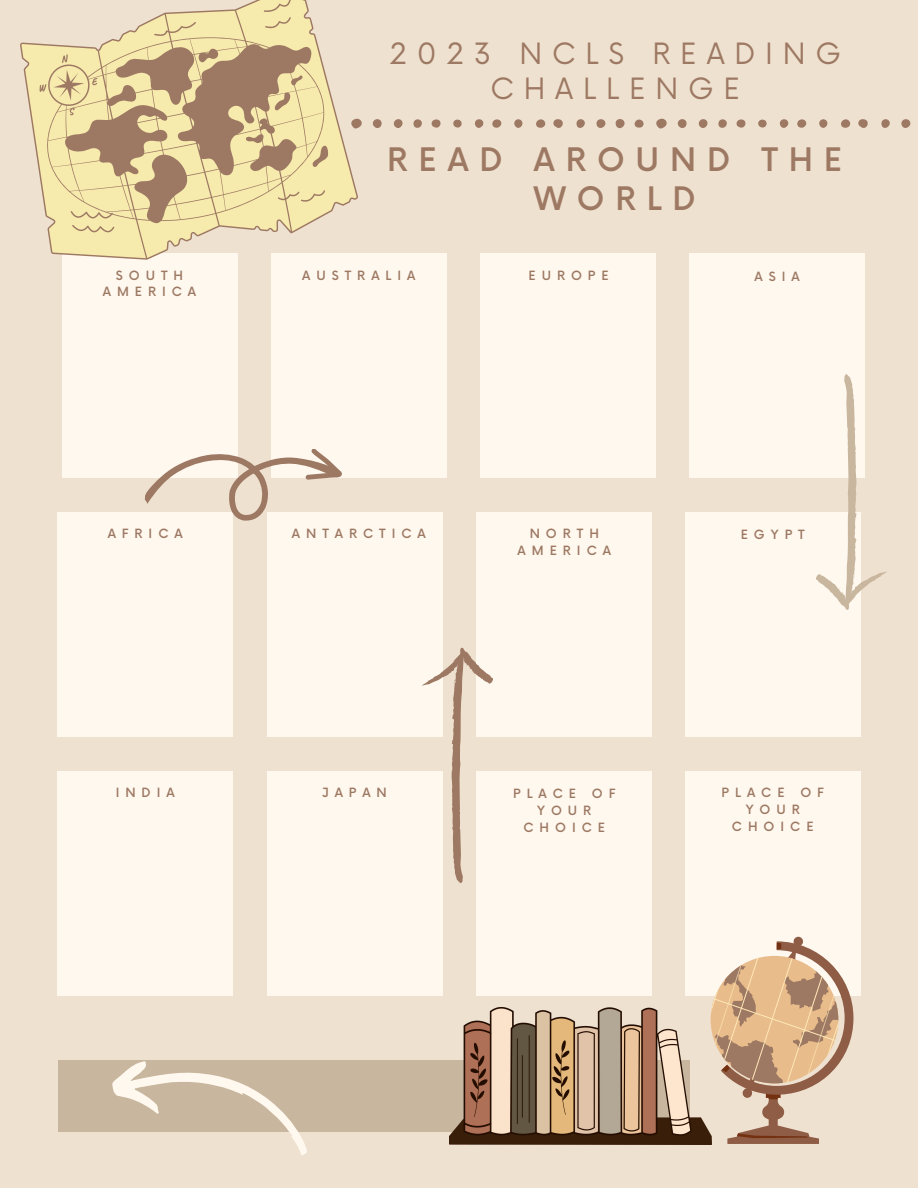
<style>
.page{position:relative;width:918px;height:1188px;background:#efe1d0}
.page>*{position:absolute;margin:0;border:0;box-sizing:border-box;transform-origin:0 0}
.t1{font:500 31.65px/39.3px "Now";letter-spacing:.345em;color:#9d7963;text-align:center}
.t2{font:28.65px/34.8px "Now";letter-spacing:.345em;color:#9d7963;text-align:center}
.t3{font:500 12.45px/16.8px "Now";letter-spacing:.48em;color:#9d7963;text-align:center}
</style>
<div class="page">
<div style="left:58px;top:1061px;width:631px;height:71px;background:#c8b69e"></div>
<svg style="left:106px;top:1060px;width:215px;height:95px"></svg>
<div style="left:62px;top:253px;width:175px;height:225px;background:#fff8ef"></div>
<div style="left:271px;top:253px;width:175px;height:225px;background:#fff8ef"></div>
<div style="left:481px;top:253px;width:175px;height:225px;background:#fff8ef"></div>
<div style="left:689px;top:253px;width:176px;height:225px;background:#fff8ef"></div>
<div style="left:58px;top:512px;width:175px;height:225px;background:#fff8ef"></div>
<div style="left:267px;top:512px;width:175px;height:225px;background:#fff8ef"></div>
<svg style="left:144px;top:432px;width:198px;height:89px"></svg>
<div style="left:476px;top:512px;width:175px;height:225px;background:#fff8ef"></div>
<div style="left:685px;top:512px;width:175px;height:225px;background:#fff8ef"></div>
<svg style="left:816px;top:374px;width:71px;height:237px"></svg>
<div style="left:58px;top:771px;width:175px;height:225px;background:#fff8ef"></div>
<div style="left:267px;top:771px;width:175px;height:225px;background:#fff8ef"></div>
<div style="left:476px;top:771px;width:175px;height:225px;background:#fff8ef"></div>
<div style="left:685px;top:771px;width:175px;height:225px;background:#fff8ef"></div>
<svg style="left:422px;top:647px;width:71px;height:237px"></svg>
<img style="left:450px;top:1008px;width:261px;height:136px">
<svg style="left:20px;top:0;width:338px;height:260px"></svg>
<svg style="left:351px;top:119px;width:11px;height:10px"></svg>
<svg style="left:553px;top:119px;width:10px;height:9px"></svg>
<div style="left:616px;top:119px;width:9px;height:9px;background:#9d7963;border-radius:50%"></div>
<div style="left:596px;top:119px;width:9px;height:9px;background:#9d7963;border-radius:50%"></div>
<div style="left:373px;top:119px;width:9px;height:9px;background:#9d7963;border-radius:50%"></div>
<svg style="left:536px;top:119px;width:9px;height:9px"></svg>
<div style="left:394px;top:119px;width:9px;height:9px;background:#9d7963;border-radius:50%"></div>
<div style="left:492px;top:119px;width:9px;height:9px;background:#9d7963;border-radius:50%"></div>
<svg style="left:431px;top:119px;width:10px;height:9px"></svg>
<div style="left:577px;top:119px;width:8px;height:9px;background:#9d7963;border-radius:50%"></div>
<svg style="left:635px;top:120px;width:9px;height:8px"></svg>
<div style="left:475px;top:119px;width:8px;height:9px;background:#9d7963;border-radius:50%"></div>
<div style="left:413px;top:119px;width:9px;height:9px;background:#9d7963;border-radius:4px"></div>
<svg style="left:514px;top:119px;width:8px;height:9px"></svg>
<div style="left:453px;top:120px;width:9px;height:8px;background:#9d7963;border-radius:50%"></div>
<svg style="left:656px;top:119px;width:11px;height:10px"></svg>
<svg style="left:858px;top:119px;width:10px;height:9px"></svg>
<div style="left:901px;top:119px;width:9px;height:9px;background:#9d7963;border-radius:50%"></div>
<div style="left:678px;top:119px;width:9px;height:9px;background:#9d7963;border-radius:50%"></div>
<svg style="left:841px;top:119px;width:9px;height:9px"></svg>
<div style="left:699px;top:119px;width:8px;height:9px;background:#9d7963;border-radius:50%"></div>
<div style="left:797px;top:119px;width:9px;height:9px;background:#9d7963;border-radius:50%"></div>
<svg style="left:736px;top:119px;width:10px;height:9px"></svg>
<div style="left:881px;top:119px;width:9px;height:9px;background:#9d7963;border-radius:50%"></div>
<div style="left:780px;top:119px;width:8px;height:9px;background:#9d7963;border-radius:50%"></div>
<div style="left:718px;top:119px;width:9px;height:9px;background:#9d7963;border-radius:4px"></div>
<svg style="left:819px;top:119px;width:8px;height:9px"></svg>
<div style="left:758px;top:120px;width:9px;height:8px;background:#9d7963;border-radius:50%"></div>
<svg style="left:711px;top:936px;width:142px;height:208px"></svg>
<h2 class="t2" style="left:389px;top:38px;width:453px">2023 NCLS READING<br>CHALLENGE</h2>
<h1 class="t1" style="left:387px;top:142px;width:457px">READ AROUND THE<br>WORLD</h1>
<p class="t3" style="left:103px;top:267px;width:95px">SOUTH<br>AMERICA</p>
<p class="t3" style="left:302px;top:267px;width:115px">AUSTRALIA</p>
<p class="t3" style="left:528px;top:267px;width:82px">EUROPE</p>
<p class="t3" style="left:754px;top:269px;width:47px">ASIA</p>
<p class="t3" style="left:108px;top:526px;width:76px">AFRICA</p>
<p class="t3" style="left:292px;top:526px;width:135px">ANTARCTICA</p>
<p class="t3" style="left:518px;top:526px;width:95px">NORTH<br>AMERICA</p>
<p class="t3" style="left:741px;top:527px;width:66px">EGYPT</p>
<p class="t3" style="left:116px;top:785px;width:61px">INDIA</p>
<p class="t3" style="left:722px;top:785px;width:64px">PLACE</p>
<p class="t3" style="left:800px;top:785px;width:25px">O F</p>
<p class="t3" style="left:732px;top:802px;width:83px">YOUR<br>CHOICE</p>
<p class="t3" style="left:322px;top:785px;width:66px">JAPAN</p>
<p class="t3" style="left:513px;top:786px;width:64px">PLACE</p>
<p class="t3" style="left:592px;top:786px;width:25px">O F</p>
<p class="t3" style="left:524px;top:803px;width:83px">YOUR<br>CHOICE</p>
</div>
